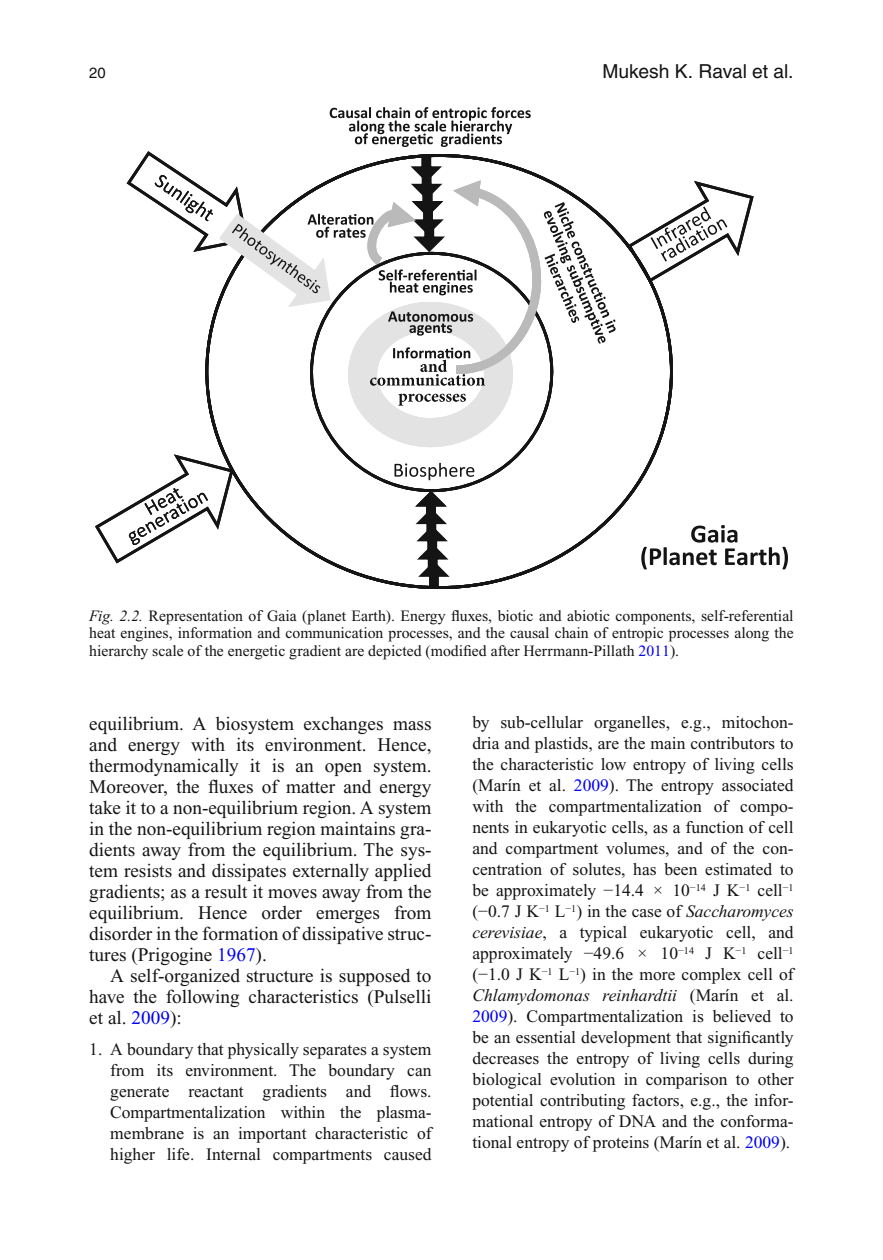
<style>
.page{position:relative;width:883px;height:1260px;background:#fff}
.page>*{position:absolute;margin:0;border:0;box-sizing:border-box;transform-origin:0 0}
.t1{font:19.25px/21px "Times";color:#131413;text-align:justify}
.t2{font:19.25px "Helvetica LT Std";color:#131413}
.t3{font:17.5px/21px "Times";color:#131413;text-align:justify}
.t4{font:15.75px/17.5px "Times";color:#131413;text-align:justify}
.t5{font:14.88px "Helvetica LT Std";color:#131413}
.s1{font-style:italic}
.s2{color:#0000fa}
</style>
<div class="page">
<svg style="left:673px;top:181px;width:81px;height:88px"></svg>
<svg style="left:219px;top:218px;width:454px;height:371px"></svg>
<svg style="left:310px;top:447px;width:247px;height:48px"></svg>
<svg style="left:395px;top:463px;width:79px;height:17px"></svg>
<svg style="left:95px;top:454px;width:139px;height:109px"></svg>
<svg style="left:415px;top:491px;width:35px;height:98px"></svg>
<svg style="left:641px;top:525px;width:147px;height:44px"></svg>
<svg style="left:127px;top:107px;width:489px;height:340px"></svg>
<p class="t5" style="left:89px;top:67px;width:18px">20</p>
<p class="t2" style="left:602px;top:63px;width:193px">Mukesh K. Raval et al.</p>
<p class="t4" style="left:89px;top:608px;width:706px"><span class="s1">Fig. 2.2.</span> Representation of Gaia (planet Earth). Energy fl uxes, biotic and abiotic components, self- referential heat engines, information and communication processes, and the causal chain of entropic processes along the hierarchy scale of the energetic gradient are depicted (modi fi ed after Herrmann-Pillath <span class="s2">2011</span> ) .</p>
<p class="t1" style="left:89px;top:715px;width:344px">equilibrium. A biosystem exchanges mass and energy with its environment. Hence, thermodynamically it is an open system.<br>Moreover, the fl uxes of matter and energy take it to a non-equilibrium region. A system in the non-equilibrium region maintains gra&shy;dients away from the equilibrium. The sys&shy;tem resists and dissipates externally applied gradients; as a result it moves away from the equilibrium. Hence order emerges from disorder in the formation of dissipative struc&shy;tures (Prigogine <span class="s2">1967</span> ) .</p>
<p class="t1" style="left:89px;top:967px;width:344px;text-indent:21px">A self-organized structure is supposed to have the following characteristics (Pulselli et al. <span class="s2">2009</span> ) :</p>
<p class="t3" style="left:110px;top:1041px;width:323px;text-indent:-21px">1. A boundary that physically separates a system from its environment. The boundary can generate reactant gradients and fl ows.<br>Compartmentalization within the plasma&shy;membrane is an important characteristic of higher life. Internal compartments caused</p>
<p class="t3" style="left:472px;top:714px;width:323px">by sub-cellular organelles, e.g., mitochon&shy;dria and plastids, are the main contributors to the characteristic low entropy of living cells (Marín et al. <span class="s2">2009</span> ) . The entropy associated with the compartmentalization of compo&shy;nents in eukaryotic cells, as a function of cell and compartment volumes, and of the con&shy;centration of solutes, has been estimated to be approximately −14.4 × 10 <sup>−14</sup> J K <sup>−1</sup> cell <sup>−1 </sup>(−0.7 J K <sup>−1</sup> L <sup>−1</sup> ) in the case of <span class="s1">Saccharomyces cerevisiae</span> , a typical eukaryotic cell, and approximately −49.6 × 10 <sup>−14</sup> J K <sup>−1</sup> cell <sup>−1 </sup>(−1.0 J K <sup>−1</sup> L <sup>−1</sup> ) in the more complex cell of <span class="s1">Chlamydomonas reinhardtii</span> (Marín et al.<br><span class="s2">2009</span> ) . Compartmentalization is believed to be an essential development that signi fi cantly decreases the entropy of living cells during biological evolution in comparison to other potential contributing factors, e.g., the infor&shy;mational entropy of DNA and the conforma&shy;tional entropy of proteins (Marín et al. <span class="s2">2009</span> ) .</p>
</div>
